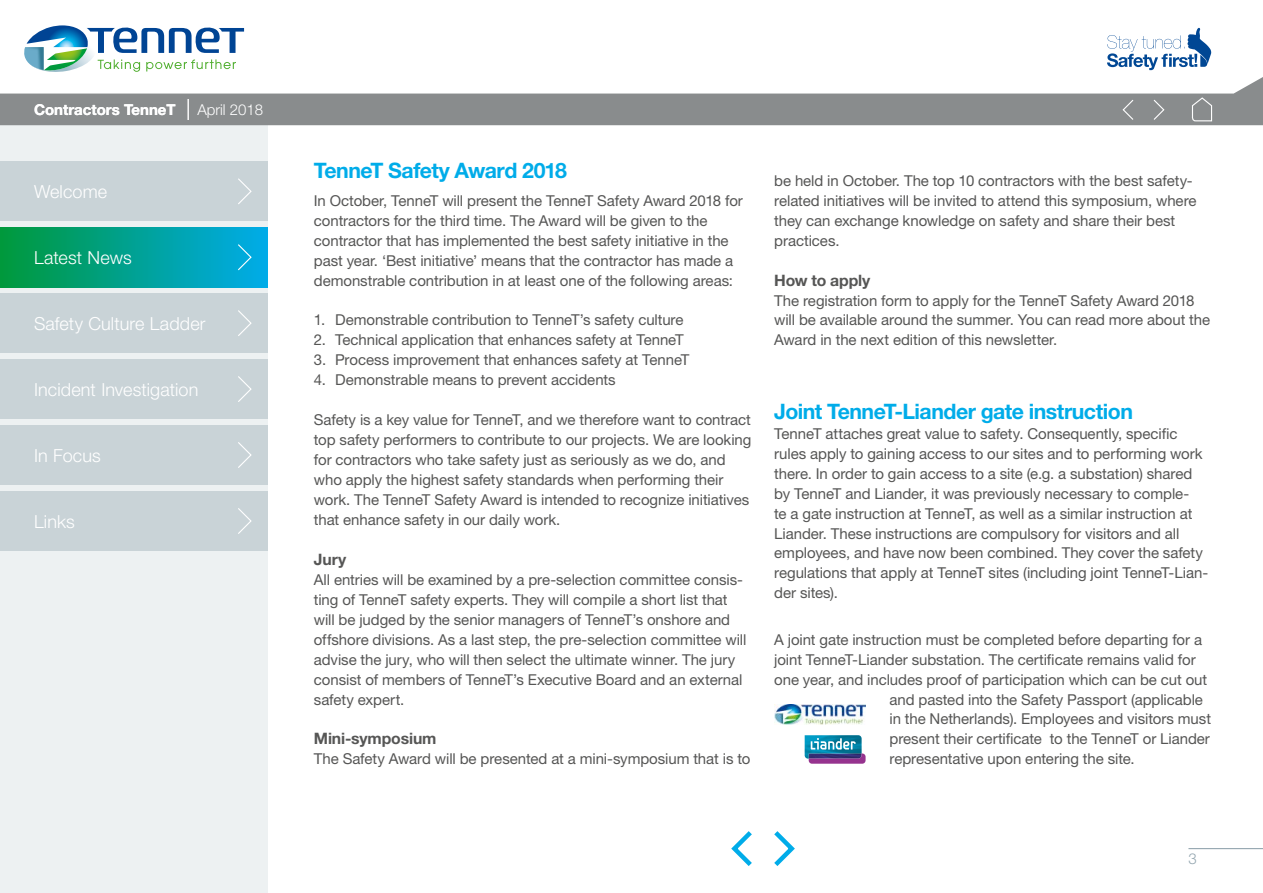
<style>
.page{position:relative;width:1263px;height:893px;background:#fff}
.page>*{position:absolute;margin:0;border:0;box-sizing:border-box;transform-origin:0 0}
.t1{font:700 21.3px "Helvetica Neue LT";letter-spacing:-.025em;color:#00ace9}
.t2{font:300 18px "Helvetica Neue LT";letter-spacing:.005em;color:#fff}
.t3{font:700 15.75px "Helvetica Neue LT";letter-spacing:-.005em;color:#565655}
.t4{font:15px/20px "Helvetica Neue LT";letter-spacing:-.005em;color:#565655}
.t5{font:700 15px "Helvetica Neue LT";color:#fff}
.t6{font:300 15px "Helvetica Neue LT";color:#fff}
.t7{font:300 15px "Helvetica Neue LT";color:#94a6b0}
</style>
<div class="page">
<div style="left:0;top:125px;width:268px;height:768px;background:#edf1f2"></div>
<div style="left:0;top:162px;width:268px;height:59px;background:#c9d3d7"></div>
<svg style="left:238px;top:178px;width:14px;height:26px"></svg>
<div style="left:0;top:293px;width:268px;height:60px;background:#c9d3d7"></div>
<div style="left:0;top:227px;width:268px;height:60px;background:linear-gradient(to right,#00983a,#00abeb)"></div>
<div style="left:0;top:359px;width:268px;height:60px;background:#c9d3d7"></div>
<svg style="left:238px;top:376px;width:14px;height:26px"></svg>
<svg style="left:237px;top:243px;width:15px;height:28px"></svg>
<svg style="left:238px;top:310px;width:14px;height:26px"></svg>
<div style="left:0;top:425px;width:268px;height:60px;background:#c9d3d7"></div>
<div style="left:0;top:491px;width:268px;height:60px;background:#c9d3d7"></div>
<svg style="left:238px;top:442px;width:14px;height:26px"></svg>
<svg style="left:238px;top:508px;width:14px;height:26px"></svg>
<svg style="left:0;top:77px;width:1263px;height:48px;fill:#898c8d"></svg>
<svg style="left:1191px;top:97px;width:22px;height:25px"></svg>
<svg style="left:1122px;top:98px;width:12px;height:23px"></svg>
<svg style="left:1152px;top:98px;width:13px;height:23px"></svg>
<svg style="left:1107px;top:28px;width:104px;height:42px"></svg>
<hr style="left:1188px;top:848px;width:75px;height:1px;background:#94a6b0">
<svg style="left:9px;top:25px;width:247px;height:58px"></svg>
<svg style="left:188px;top:99px;width:1px;height:21px"></svg>
<img style="left:774px;top:704px;width:91px;height:20px">
<svg style="left:805px;top:735px;width:60px;height:29px"></svg>
<svg style="left:774px;top:831px;width:21px;height:35px"></svg>
<svg style="left:731px;top:831px;width:21px;height:35px"></svg>
<p class="t5" style="left:34px;top:101px;width:143px">Contractors TenneT</p>
<p class="t6" style="left:197px;top:101px;width:67px">April 2018</p>
<p class="t2" style="left:34px;top:181px;width:75px">Welcome</p>
<p class="t2" style="left:34px;top:247px;width:99px">Latest News</p>
<p class="t2" style="left:34px;top:313px;width:173px">Safety Culture Ladder</p>
<p class="t2" style="left:34px;top:379px;width:166px">Incident Investigation</p>
<p class="t2" style="left:34px;top:445px;width:68px">In Focus</p>
<p class="t2" style="left:34px;top:511px;width:42px">Links</p>
<h1 class="t1" style="left:314px;top:157px;width:255px">TenneT Safety Award 2018</h1>
<p class="t4" style="left:314px;top:190px;width:430px">In October, TenneT will present the TenneT Safety Award 2018 for contractors for the third time. The Award will be given to the contractor that has implemented the best safety initiative in the past year. ‘Best initiative’ means that the contractor has made a demonstrable contribution in at least one of the following areas:</p>
<p class="t4" style="left:314px;top:310px;width:371px">1. Demonstrable contribution to TenneT’s safety culture</p>
<p class="t4" style="left:314px;top:330px;width:371px">2. Technical application that enhances safety at TenneT</p>
<p class="t4" style="left:314px;top:350px;width:377px">3. Process improvement that enhances safety at TenneT</p>
<p class="t4" style="left:314px;top:370px;width:303px">4. Demonstrable means to prevent accidents</p>
<p class="t4" style="left:314px;top:410px;width:439px">Safety is a key value for TenneT, and we therefore want to contract top safety performers to contribute to our projects. We are looking for contractors who take safety just as seriously as we do, and who apply the highest safety standards when performing their work. The TenneT Safety Award is intended to recognize initiatives that enhance safety in our daily work.</p>
<p class="t3" style="left:314px;top:549px;width:34px">Jury</p>
<p class="t4" style="left:314px;top:569px;width:434px">All entries will be examined by a pre-selection committee consis&shy;ting of TenneT safety experts. They will compile a short list that will be judged by the senior managers of TenneT’s onshore and offshore divisions. As a last step, the pre-selection committee will advise the jury, who will then select the ultimate winner. The jury consist of members of TenneT’s Executive Board and an external safety expert.</p>
<p class="t3" style="left:314px;top:729px;width:124px">Mini-symposium</p>
<p class="t4" style="left:314px;top:749px;width:438px">The Safety Award will be presented at a mini-symposium that is to</p>
<p class="t4" style="left:774px;top:170px;width:424px">be held in October. The top 10 contractors with the best safety&shy;related initiatives will be invited to attend this symposium, where they can exchange knowledge on safety and share their best practices.</p>
<p class="t3" style="left:774px;top:270px;width:98px">How to apply</p>
<p class="t4" style="left:774px;top:290px;width:437px">The registration form to apply for the TenneT Safety Award 2018 will be available around the summer. You can read more about the<br>Award in the next edition of this newsletter.</p>
<h1 class="t1" style="left:774px;top:398px;width:360px">Joint TenneT-Liander gate instruction</h1>
<p class="t4" style="left:774px;top:423px;width:435px">TenneT attaches great value to safety. Consequently, specific rules apply to gaining access to our sites and to performing work there. In order to gain access to a site (e.g. a substation) shared by TenneT and Liander, it was previously necessary to comple-<br>te a gate instruction at TenneT, as well as a similar instruction at Liander. These instructions are compulsory for visitors and all employees, and have now been combined. They cover the safety regulations that apply at TenneT sites (including joint TenneT-Lian&shy;der sites).</p>
<p class="t4" style="left:774px;top:629px;width:429px">A joint gate instruction must be completed before departing for a</p>
<p class="t4" style="left:774px;top:649px;width:423px">joint TenneT-Liander substation. The certificate remains valid for</p>
<p class="t4" style="left:774px;top:669px;width:435px">one year, and includes proof of participation which can be cut out</p>
<p class="t4" style="left:889px;top:689px;width:315px">and pasted into the Safety Passport (applicable</p>
<p class="t4" style="left:889px;top:709px;width:323px">in the Netherlands). Employees and visitors must</p>
<p class="t4" style="left:889px;top:729px;width:322px">present their certificate to the TenneT or Liander</p>
<p class="t4" style="left:889px;top:749px;width:247px">representative upon entering the site.</p>
<p class="t7" style="left:1188px;top:850px;width:10px">3</p>
</div>
